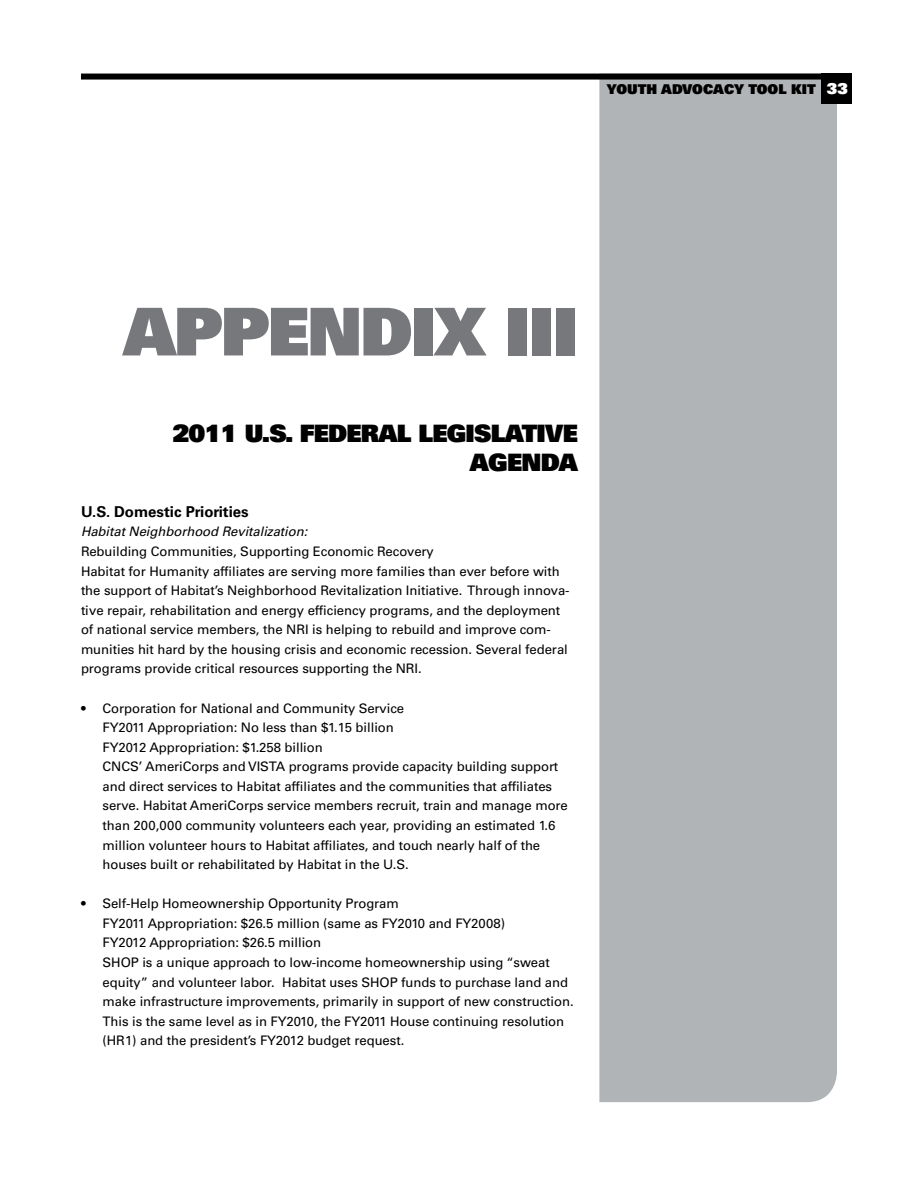
<style>
.page{position:relative;width:918px;height:1188px;background:#fff}
.page>*{position:absolute;margin:0;border:0;box-sizing:border-box;transform-origin:0 0}
.t1{font:66px "Univers LT Std X Black";letter-spacing:-.03em;color:#77787b}
.t2{font:24px "Univers LT Std X Black";letter-spacing:-.03em;color:#000}
.t3{font:700 15px "Univers LT Std";color:#000}
.t4{font:13.5px "Univers LT Std X Black";color:#000}
.t5{font:13.2px/19.5px "Univers LT Std";letter-spacing:-.005em;color:#000}
.t6{font:italic 13.2px "Univers LT Std";letter-spacing:-.005em;color:#000}
.s1{font-size:15px;color:#fff}
</style>
<div class="page">
<div style="left:599px;top:80px;width:238px;height:1022px;background:#b1b4b6"></div>
<div style="left:81px;top:74px;width:756px;height:6px;background:#000"></div>
<div style="left:822px;top:74px;width:30px;height:30px;background:#000"></div>
<p class="t4" style="left:607px;top:81px;width:242px">YOUTH ADVOCACY TOOL KIT <span class="s1">33</span></p>
<h1 class="t1" style="left:123px;top:288px;width:456px">APPENDIX III</h1>
<h2 class="t2" style="left:172px;top:418px;width:334px">2011 U.S. FEDERAL LEGISLATIV</h2>
<h2 class="t2" style="left:563px;top:418px;width:17px">E</h2>
<h2 class="t2" style="left:470px;top:447px;width:90px">AGENDA</h2>
<p class="t3" style="left:81px;top:503px;width:169px">U.S. Domestic Priorities</p>
<p class="t6" style="left:81px;top:524px;width:228px">Habitat Neighborhood Revitalization:</p>
<p class="t5" style="left:81px;top:542px;width:490px">Rebuilding Communities, Supporting Economic Recovery<br>Habitat for Humanity affiliates are serving more families than ever before with the support of Habitat’s Neighborhood Revitalization Initiative. Through innova&shy;tive repair, rehabilitation and energy efficiency programs, and the deployment of national service members, the NRI is helping to rebuild and improve com&shy;munities hit hard by the housing crisis and economic recession. Several federal programs provide critical resources supporting the NRI.</p>
<p class="t5" style="left:103px;top:698px;width:467px;text-indent:-22px">• Corporation for National and Community Service<br>FY2011 Appropriation: No less than $1.15 billion<br>FY2012 Appropriation: $1.258 billion<br>CNCS’ AmeriCorps and VISTA programs provide capacity building support and direct services to Habitat affiliates and the communities that affiliates serve. Habitat AmeriCorps service members recruit, train and manage more than 200,000 community volunteers each year, providing an estimated 1.6 million volunteer hours to Habitat affiliates, and touch nearly half of the houses built or rehabilitated by Habitat in the U.S.</p>
<p class="t5" style="left:103px;top:894px;width:473px;text-indent:-22px">• Self-Help Homeownership Opportunity Program<br>FY2011 Appropriation: $26.5 million (same as FY2010 and FY2008)<br>FY2012 Appropriation: $26.5 million<br>SHOP is a unique approach to low-income homeownership using “sweat equity” and volunteer labor. Habitat uses SHOP funds to purchase land and make infrastructure improvements, primarily in support of new construction.<br>This is the same level as in FY2010, the FY2011 House continuing resolution (HR1) and the president’s FY2012 budget request.</p>
</div>
